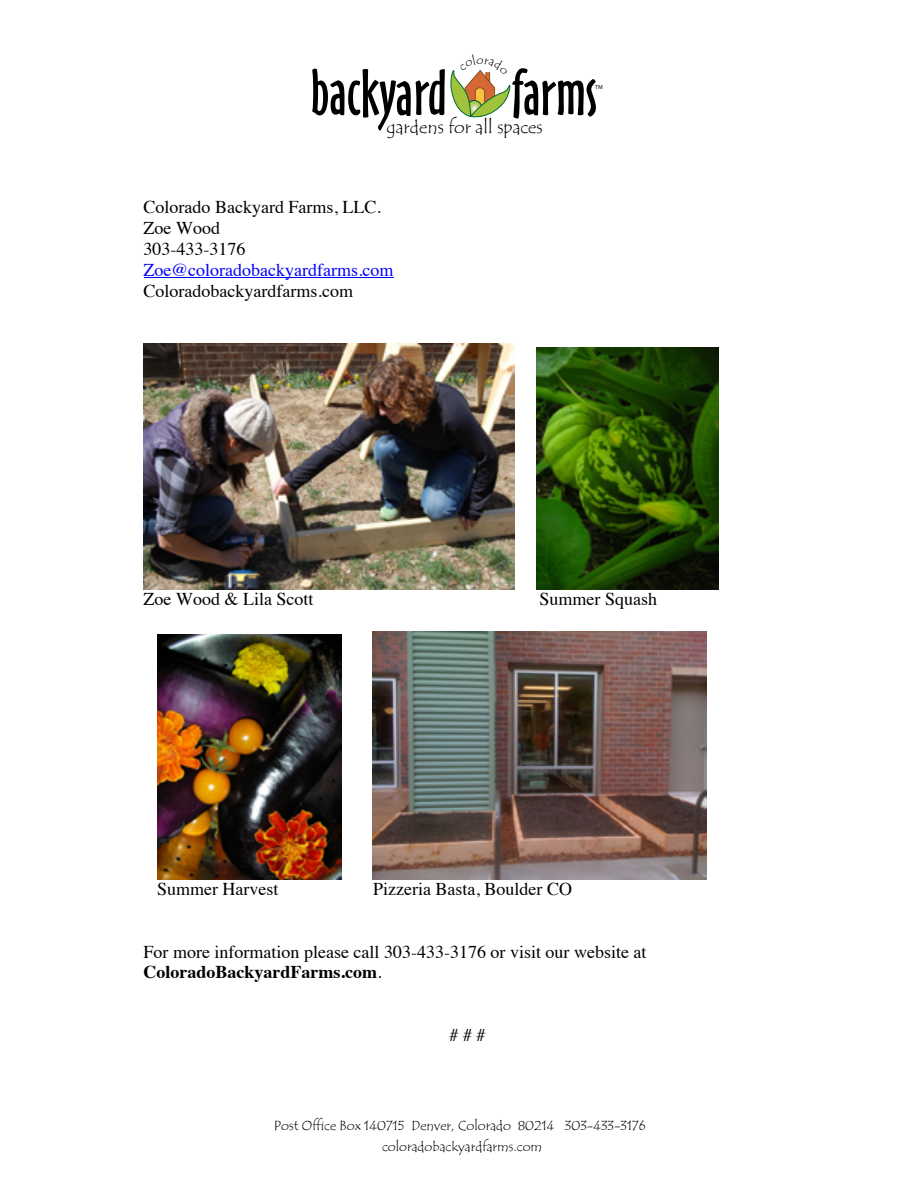
<style>
.page{position:relative;width:918px;height:1188px;background:#fff}
.page>*{position:absolute;margin:0;border:0;box-sizing:border-box;transform-origin:0 0}
.t1{font:60.3px "Oz Handicraft BT";color:#000}
.t2{font:18.15px "Tempus Sans ITC";color:#000}
.t3{font:18px/20.9px "Times";color:#000}
.t4{font:18px "Times";color:#00f}
.t5{font:13.5px "Tempus Sans ITC";color:#000}
.t6{font:5.85px "Myriad Pro";color:#000}
.s1{font-weight:700}
</style>
<div class="page">
<hr style="left:144px;top:277px;width:249px;height:1px;background:#00f">
<img style="left:144px;top:343px;width:370px;height:246px">
<img style="left:536px;top:347px;width:182px;height:242px">
<img style="left:157px;top:635px;width:185px;height:244px">
<img style="left:373px;top:631px;width:334px;height:248px">
<svg style="left:524px;top:79px;width:72px;height:38px"></svg>
<svg style="left:312px;top:68px;width:199px;height:63px"></svg>
<h1 class="t1" style="left:512px;top:56px;width:12px">f</h1>
<p class="t2" style="left:386px;top:116px;width:158px">gardens for all spaces</p>
<p class="t3" style="left:144px;top:195px;width:239px">Colorado Backyard Farms, LLC.<br>Zoe Wood<br>303-433-3176</p>
<p class="t4" style="left:144px;top:253px;width:251px">Zoe@coloradobackyardfarms.com</p>
<p class="t3" style="left:144px;top:279px;width:211px">Coloradobackyardfarms.com</p>
<p class="t6" style="left:595px;top:84px;width:9px">TM</p>
<p class="t3" style="left:144px;top:587px;width:171px">Zoe Wood &amp; Lila Scott</p>
<p class="t3" style="left:540px;top:587px;width:119px">Summer Squash</p>
<p class="t3" style="left:157px;top:877px;width:123px">Summer Harvest</p>
<p class="t3" style="left:373px;top:877px;width:200px">Pizzeria Basta, Boulder CO</p>
<p class="t3" style="left:144px;top:940px;width:504px">For more information please call 303-433-3176 or visit our website at<br><span class="s1">ColoradoBackyardFarms.com</span>.</p>
<p class="t3" style="left:450px;top:1023px;width:37px"># # #</p>
<p class="t5" style="left:274px;top:1117px;width:373px">Post Office Box 140715 Denver, Colorado 80214 303-433-3176</p>
<p class="t5" style="left:382px;top:1138px;width:162px">coloradobackyardfarms.com</p>
</div>
